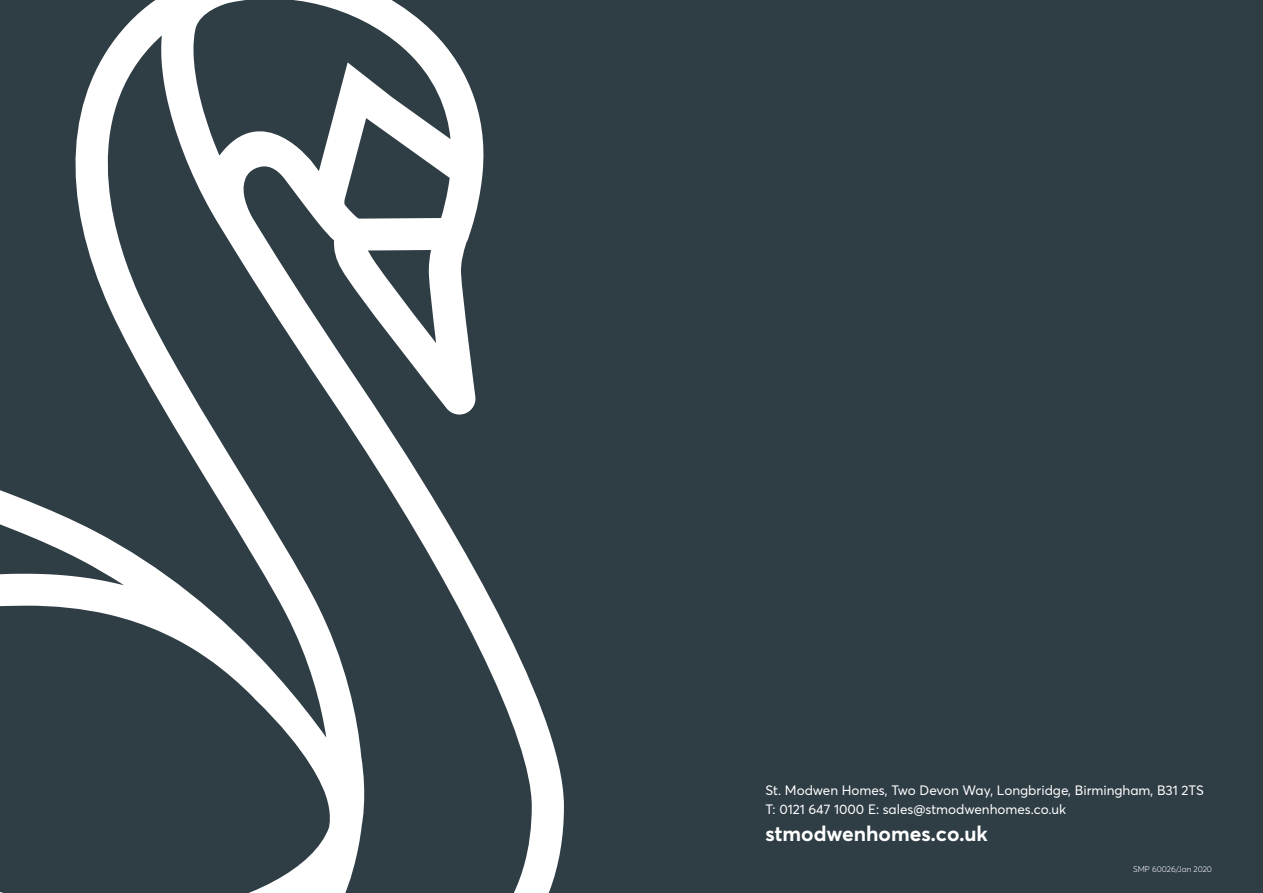
<style>
.page{position:relative;width:1263px;height:893px;background:#2f3d45}
.page>*{position:absolute;margin:0;border:0;box-sizing:border-box;transform-origin:0 0}
.t1{font:700 21px "Averta Std";color:#fff}
.t2{font:13.5px/19.5px "Averta Std";color:#fff}
.t3{font:300 8.25px "Averta Std";color:#fff}
</style>
<div class="page">
<svg style="left:0;top:0;width:564px;height:893px"></svg>
<p class="t2" style="left:765px;top:779px;width:440px">St. Modwen Homes, Two Devon Way, Longbridge, Birmingham, B31 2TS<br>T: 0121 647 1000 E: sales@stmodwenhomes.co.uk</p>
<h1 class="t1" style="left:765px;top:819px;width:224px">stmodwenhomes.co.uk</h1>
<p class="t3" style="left:1133px;top:863px;width:80px">SMP 60026/Jan 2020</p>
</div>
